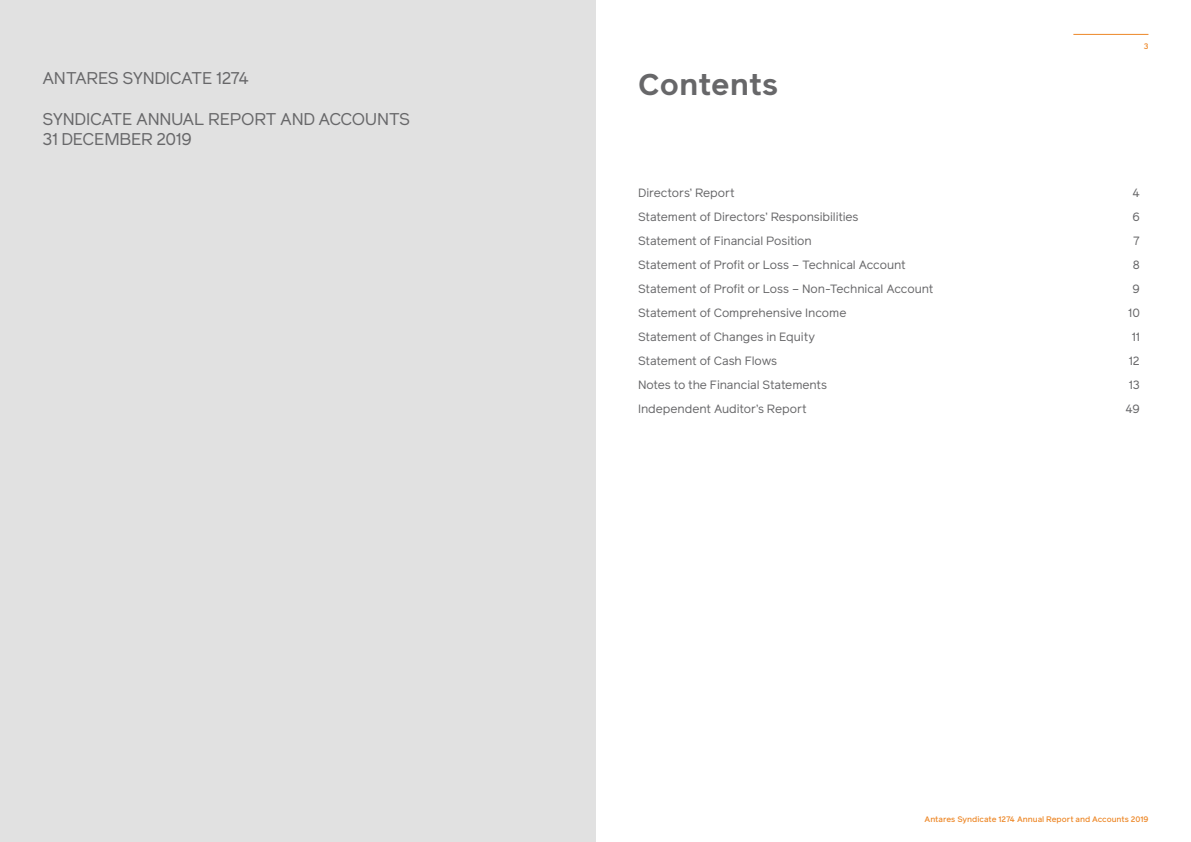
<style>
.page{position:relative;width:1191px;height:842px;background:#fff}
.page>*{position:absolute;margin:0;border:0;box-sizing:border-box;transform-origin:0 0}
.t1{font:700 30px "Reader";color:#676769}
.t2{font:17px/20.4px "Reader";letter-spacing:-.02em;color:#676769}
.t3{font:12px "Reader";letter-spacing:-.005em;color:#676769}
.t4{font:500 8px "Reader";color:#ed8727}
</style>
<div class="page">
<hr style="left:1073px;top:34px;width:75px;height:1px;background:#ed8727">
<div style="left:0;top:0;width:595px;height:842px;background:#e1e1e1"></div>
<h2 class="t2" style="left:43px;top:68px;width:208px">ANTARES SYNDICATE 1274</h2>
<h2 class="t2" style="left:43px;top:109px;width:369px">SYNDICATE ANNUAL REPORT AND ACCOUNTS<br>31 DECEMBER 2019</h2>
<h1 class="t1" style="left:638px;top:63px;width:142px">Contents</h1>
<p class="t4" style="left:1143px;top:41px;width:6px">3</p>
<p class="t3" style="left:638px;top:184px;width:98px">Directors’ Report</p>
<p class="t3" style="left:1132px;top:184px;width:9px">4</p>
<p class="t3" style="left:638px;top:208px;width:222px">Statement of Directors’ Responsibilities</p>
<p class="t3" style="left:1132px;top:208px;width:9px">6</p>
<p class="t3" style="left:638px;top:232px;width:175px">Statement of Financial Position</p>
<p class="t3" style="left:1133px;top:232px;width:8px">7</p>
<p class="t3" style="left:638px;top:256px;width:269px">Statement of Profit or Loss – Technical Account</p>
<p class="t3" style="left:1132px;top:256px;width:9px">8</p>
<p class="t3" style="left:638px;top:280px;width:297px">Statement of Profit or Loss – Non-Technical Account</p>
<p class="t3" style="left:1132px;top:280px;width:9px">9</p>
<p class="t3" style="left:638px;top:304px;width:210px">Statement of Comprehensive Income</p>
<p class="t3" style="left:1128px;top:304px;width:13px">10</p>
<p class="t3" style="left:638px;top:328px;width:179px">Statement of Changes in Equity</p>
<p class="t3" style="left:1131px;top:328px;width:10px">11</p>
<p class="t3" style="left:638px;top:352px;width:141px">Statement of Cash Flows</p>
<p class="t3" style="left:1128px;top:352px;width:13px">12</p>
<p class="t3" style="left:638px;top:376px;width:191px">Notes to the Financial Statements</p>
<p class="t3" style="left:1129px;top:376px;width:13px">13</p>
<p class="t3" style="left:638px;top:400px;width:170px">Independent Auditor’s Report</p>
<p class="t3" style="left:1125px;top:400px;width:16px">49</p>
<p class="t4" style="left:924px;top:813px;width:225px">Antares Syndicate 1274 Annual Report and Accounts 2019</p>
</div>
